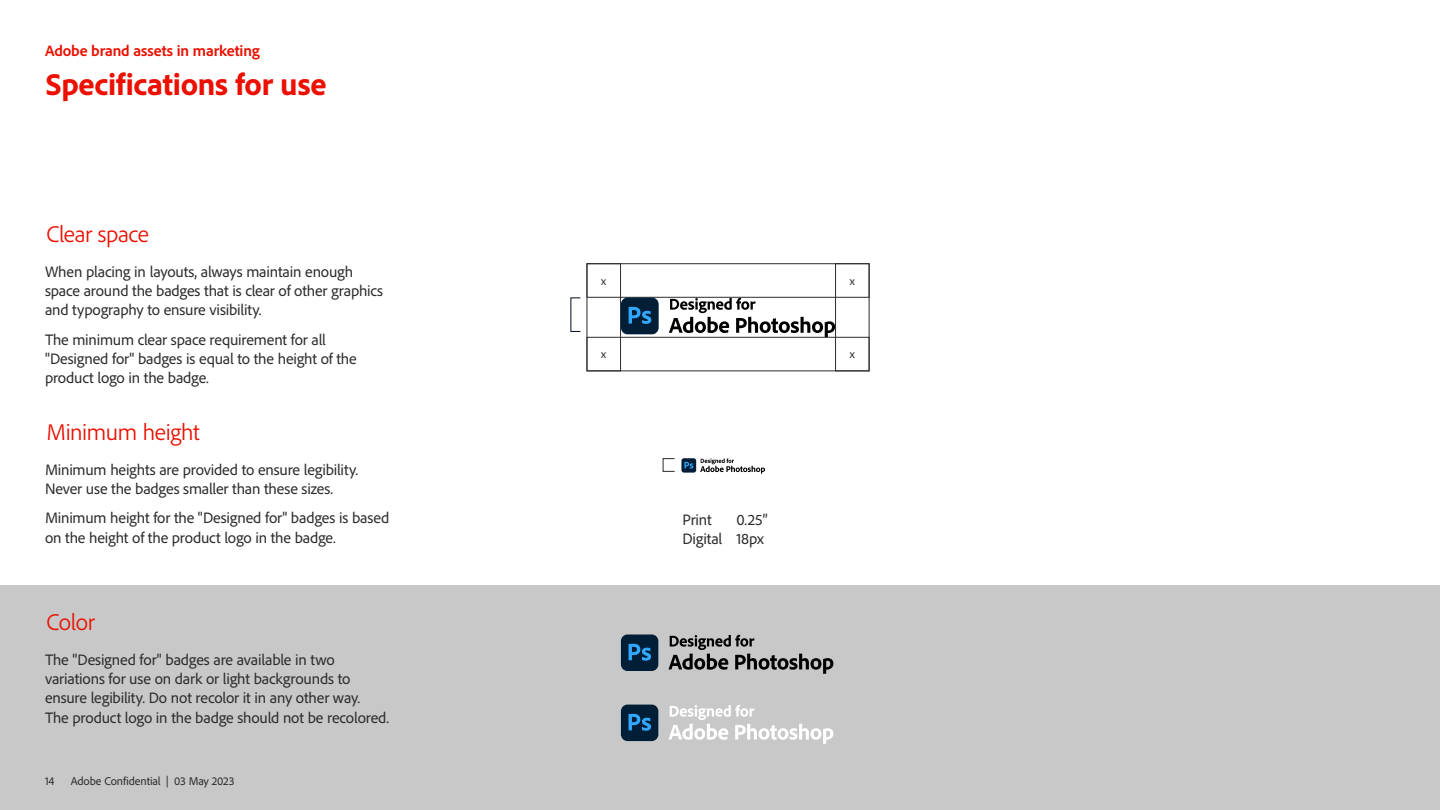
<style>
.page{position:relative;width:1440px;height:810px;background:#fff}
.page>*{position:absolute;margin:0;border:0;box-sizing:border-box;transform-origin:0 0}
.t1{font:800 31.5px "Adobe Clean";letter-spacing:-.005em;color:#eb1000}
.t2{font:300 23.62px "Adobe Clean";letter-spacing:-.02em;color:#eb1000}
.t3{font:15.75px/19.1px "Adobe Clean";letter-spacing:-.01em;color:#2c2c2c}
.t4{font:700 15.75px "Adobe Clean";letter-spacing:-.005em;color:#eb1000}
.t5{font:11.85px "Adobe Clean";letter-spacing:-.01em;color:#2c2c2c}
</style>
<div class="page">
<div style="left:0;top:585px;width:1440px;height:225px;background:#c8c8c8"></div>
<div style="left:663px;top:458px;width:12px;height:14px;border:1px solid #2c2c2c"></div>
<div style="left:621px;top:634px;width:37px;height:37px;background:#001e36;border-radius:7px"></div>
<svg style="left:629px;top:644px;width:22px;height:17px"></svg>
<svg style="left:669px;top:635px;width:164px;height:39px"></svg>
<div style="left:621px;top:705px;width:37px;height:36px;background:#001e36;border-radius:7px"></div>
<svg style="left:629px;top:714px;width:22px;height:17px"></svg>
<svg style="left:669px;top:705px;width:164px;height:39px"></svg>
<div style="left:587px;top:263px;width:34px;height:108px;border:1px solid #2c2c2c"></div>
<div style="left:835px;top:263px;width:34px;height:108px;border:1px solid #2c2c2c"></div>
<div style="left:587px;top:263px;width:282px;height:35px;border:1px solid #2c2c2c"></div>
<div style="left:587px;top:337px;width:282px;height:34px;border:1px solid #2c2c2c"></div>
<div style="left:621px;top:298px;width:38px;height:36px;background:#001e36;border-radius:7px"></div>
<svg style="left:629px;top:307px;width:22px;height:17px"></svg>
<svg style="left:669px;top:298px;width:166px;height:39px"></svg>
<div style="left:681px;top:458px;width:15px;height:15px;background:#001e36;border-radius:3px"></div>
<svg style="left:684px;top:462px;width:9px;height:7px"></svg>
<svg style="left:700px;top:458px;width:65px;height:16px"></svg>
<p class="t4" style="left:45px;top:41px;width:216px">Adobe brand assets in marketing</p>
<h1 class="t1" style="left:46px;top:64px;width:282px">Specifications for use</h1>
<h2 class="t2" style="left:46px;top:219px;width:104px">Clear space</h2>
<p class="t3" style="left:45px;top:262px;width:340px">When placing in layouts, always maintain enough space around the badges that is clear of other graphics and typography to ensure visibility.</p>
<p class="t3" style="left:45px;top:329px;width:313px">The minimum clear space requirement for all "Designed for" badges is equal to the height of the product logo in the badge.</p>
<h2 class="t2" style="left:46px;top:417px;width:155px">Minimum height</h2>
<p class="t3" style="left:45px;top:460px;width:315px">Minimum heights are provided to ensure legibility.<br>Never use the badges smaller than these sizes.</p>
<p class="t3" style="left:45px;top:508px;width:346px">Minimum height for the "Designed for" badges is based on the height of the product logo in the badge.</p>
<h2 class="t2" style="left:46px;top:607px;width:50px">Color</h2>
<p class="t3" style="left:45px;top:650px;width:346px">The "Designed for" badges are available in two variations for use on dark or light backgrounds to ensure legibility. Do not recolor it in any other way.<br>The product logo in the badge should not be recolored.</p>
<p class="t5" style="left:45px;top:773px;width:11px">14</p>
<p class="t5" style="left:71px;top:773px;width:165px">Adobe Confidential | 03 May 2023</p>
<p class="t5" style="left:601px;top:273px;width:7px">x</p>
<p class="t5" style="left:601px;top:347px;width:7px">x</p>
<p class="t3" style="left:682px;top:510px;width:87px;text-align:right">0.25″<br>Digital 18px</p>
<p class="t3" style="left:682px;top:510px;width:31px">Print</p>
<p class="t5" style="left:850px;top:273px;width:7px">x</p>
<p class="t5" style="left:850px;top:347px;width:7px">x</p>
</div>
